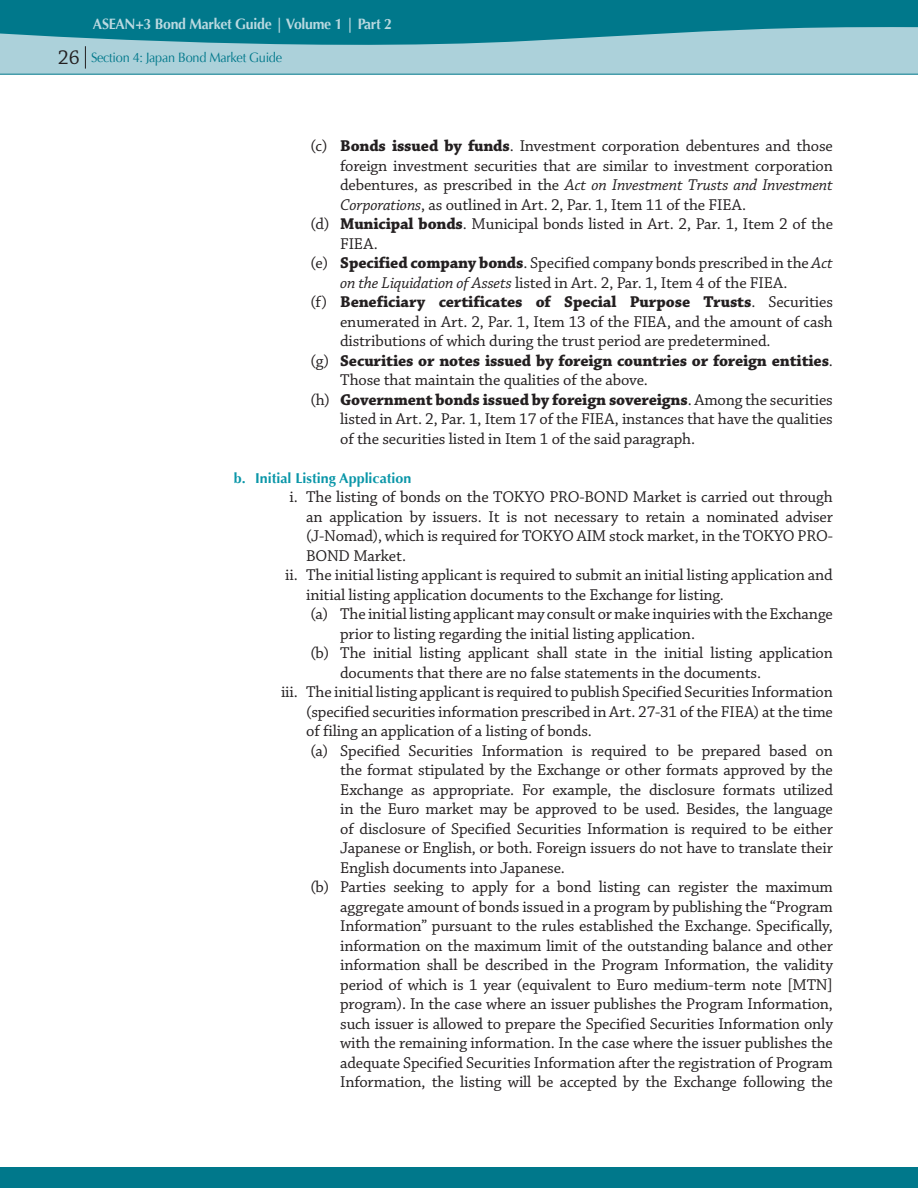
<style>
.page{position:relative;width:918px;height:1188px;background:#fff}
.page>*{position:absolute;margin:0;border:0;box-sizing:border-box;transform-origin:0 0}
.t1{font:16.5px "Chaparral Pro";letter-spacing:-.01em;color:#231f20}
.t2{font:700 16.5px "Chaparral Pro";letter-spacing:-.01em;color:#231f20}
.t3{font:italic 16.5px "Chaparral Pro";letter-spacing:-.01em;color:#231f20}
.t4{font:700 15px "Optima";letter-spacing:-.02em;color:#bad9e0;scale:.94 1}
.t5{font:700 14.25px "Optima";color:#0a96a8}
.t6{font:13.5px "Optima";letter-spacing:-.02em;color:#00788b;scale:.94 1}
.s1{font-family:"Chaparral Pro";font-size:21px;color:#231f20}
.s2{font-weight:700}
.s3{font-style:normal}
.s4{font-style:italic}
.s5{font-weight:400}
</style>
<div class="page">
<svg style="left:0;top:54px;width:918px;height:21px;background:#a4cdd6"></svg>
<svg style="left:0;top:0;width:918px;height:54px;background:#3493a3"></svg>
<div style="left:0;top:1167px;width:918px;height:21px;background:#00788b"></div>
<svg style="left:85px;top:46px;width:1px;height:23px"></svg>
<p class="t4" style="left:93px;top:15px;width:320px">ASEAN+3 Bond Market Guide | Volume 1 | Part 2</p>
<p class="t6" style="left:58px;top:49px;width:240px"><span class="s1">26</span> Section 4: Japan Bond Market Guide</p>
<p class="t1" style="left:310px;top:137px;width:524px">(c) <span class="s2">Bonds issued by funds</span>. Investment corporation debentures and those</p>
<p class="t1" style="left:340px;top:156px;width:494px">foreign investment securities that are similar to investment corporation</p>
<p class="t3" style="left:340px;top:176px;width:494px"><span class="s3">debentures, as prescribed in the</span> Act on Investment Trusts and Investment</p>
<p class="t1" style="left:340px;top:195px;width:408px"><span class="s4">Corporations</span>, as outlined in Art. 2, Par. 1, Item 11 of the FIEA.</p>
<p class="t1" style="left:310px;top:215px;width:524px">(d) <span class="s2">Municipal bonds</span>. Municipal bonds listed in Art. 2, Par. 1, Item 2 of the</p>
<p class="t1" style="left:340px;top:234px;width:39px">FIEA.</p>
<p class="t1" style="left:310px;top:254px;width:524px">(e) <span class="s2">Specified company bonds</span>. Specified company bonds prescribed in the <span class="s4">Act</span></p>
<p class="t1" style="left:340px;top:273px;width:449px"><span class="s4">on the Liquidation of Assets</span> listed in Art. 2, Par. 1, Item 4 of the FIEA.</p>
<p class="t2" style="left:310px;top:292px;width:524px"><span class="s5">(f)</span> Beneficiary certificates of Special Purpose Trusts<span class="s5">. Securities</span></p>
<p class="t1" style="left:340px;top:312px;width:494px">enumerated in Art. 2, Par. 1, Item 13 of the FIEA, and the amount of cash</p>
<p class="t1" style="left:340px;top:332px;width:432px">distributions of which during the trust period are predetermined.</p>
<p class="t2" style="left:310px;top:351px;width:524px"><span class="s5">(g)</span> Securities or notes issued by foreign countries or foreign entities<span class="s5">.</span></p>
<p class="t1" style="left:340px;top:371px;width:309px">Those that maintain the qualities of the above.</p>
<p class="t2" style="left:310px;top:390px;width:524px"><span class="s5">(h)</span> Government bonds issued by foreign sovereigns<span class="s5">. Among the securities</span></p>
<p class="t1" style="left:340px;top:410px;width:494px">listed in Art. 2, Par. 1, Item 17 of the FIEA, instances that have the qualities</p>
<p class="t1" style="left:340px;top:429px;width:356px">of the securities listed in Item 1 of the said paragraph.</p>
<p class="t5" style="left:234px;top:470px;width:179px">b. Initial Listing Application</p>
<p class="t1" style="left:290px;top:488px;width:545px">i. The listing of bonds on the TOKYO PRO-BOND Market is carried out through</p>
<p class="t1" style="left:306px;top:507px;width:528px">an application by issuers. It is not necessary to retain a nominated adviser</p>
<p class="t1" style="left:306px;top:527px;width:528px">(J-Nomad), which is required for TOKYO AIM stock market, in the TOKYO PRO-</p>
<p class="t1" style="left:306px;top:546px;width:101px">BOND Market.</p>
<p class="t1" style="left:285px;top:566px;width:549px">ii. The initial listing applicant is required to submit an initial listing application and</p>
<p class="t1" style="left:306px;top:585px;width:419px">initial listing application documents to the Exchange for listing.</p>
<p class="t1" style="left:310px;top:605px;width:524px">(a) The initial listing applicant may consult or make inquiries with the Exchange</p>
<p class="t1" style="left:340px;top:624px;width:356px">prior to listing regarding the initial listing application.</p>
<p class="t1" style="left:310px;top:644px;width:524px">(b) The initial listing applicant shall state in the initial listing application</p>
<p class="t1" style="left:340px;top:663px;width:422px">documents that there are no false statements in the documents.</p>
<p class="t1" style="left:281px;top:683px;width:553px">iii. The initial listing applicant is required to publish Specified Securities Information</p>
<p class="t1" style="left:306px;top:702px;width:528px">(specified securities information prescribed in Art. 27-31 of the FIEA) at the time</p>
<p class="t1" style="left:306px;top:722px;width:287px">of filing an application of a listing of bonds.</p>
<p class="t1" style="left:310px;top:741px;width:524px">(a) Specified Securities Information is required to be prepared based on</p>
<p class="t1" style="left:340px;top:761px;width:494px">the format stipulated by the Exchange or other formats approved by the</p>
<p class="t1" style="left:340px;top:780px;width:494px">Exchange as appropriate. For example, the disclosure formats utilized</p>
<p class="t1" style="left:340px;top:800px;width:494px">in the Euro market may be approved to be used. Besides, the language</p>
<p class="t1" style="left:340px;top:819px;width:494px">of disclosure of Specified Securities Information is required to be either</p>
<p class="t1" style="left:340px;top:839px;width:494px">Japanese or English, or both. Foreign issuers do not have to translate their</p>
<p class="t1" style="left:340px;top:858px;width:226px">English documents into Japanese.</p>
<p class="t1" style="left:310px;top:878px;width:524px">(b) Parties seeking to apply for a bond listing can register the maximum</p>
<p class="t1" style="left:340px;top:898px;width:494px">aggregate amount of bonds issued in a program by publishing the “Program</p>
<p class="t1" style="left:340px;top:917px;width:494px">Information” pursuant to the rules established the Exchange. Specifically,</p>
<p class="t1" style="left:340px;top:937px;width:494px">information on the maximum limit of the outstanding balance and other</p>
<p class="t1" style="left:340px;top:956px;width:494px">information shall be described in the Program Information, the validity</p>
<p class="t1" style="left:340px;top:976px;width:494px">period of which is 1 year (equivalent to Euro medium-term note [MTN]</p>
<p class="t1" style="left:340px;top:995px;width:494px">program). In the case where an issuer publishes the Program Information,</p>
<p class="t1" style="left:340px;top:1015px;width:494px">such issuer is allowed to prepare the Specified Securities Information only</p>
<p class="t1" style="left:340px;top:1034px;width:494px">with the remaining information. In the case where the issuer publishes the</p>
<p class="t1" style="left:340px;top:1054px;width:494px">adequate Specified Securities Information after the registration of Program</p>
<p class="t1" style="left:340px;top:1073px;width:494px">Information, the listing will be accepted by the Exchange following the</p>
</div>
